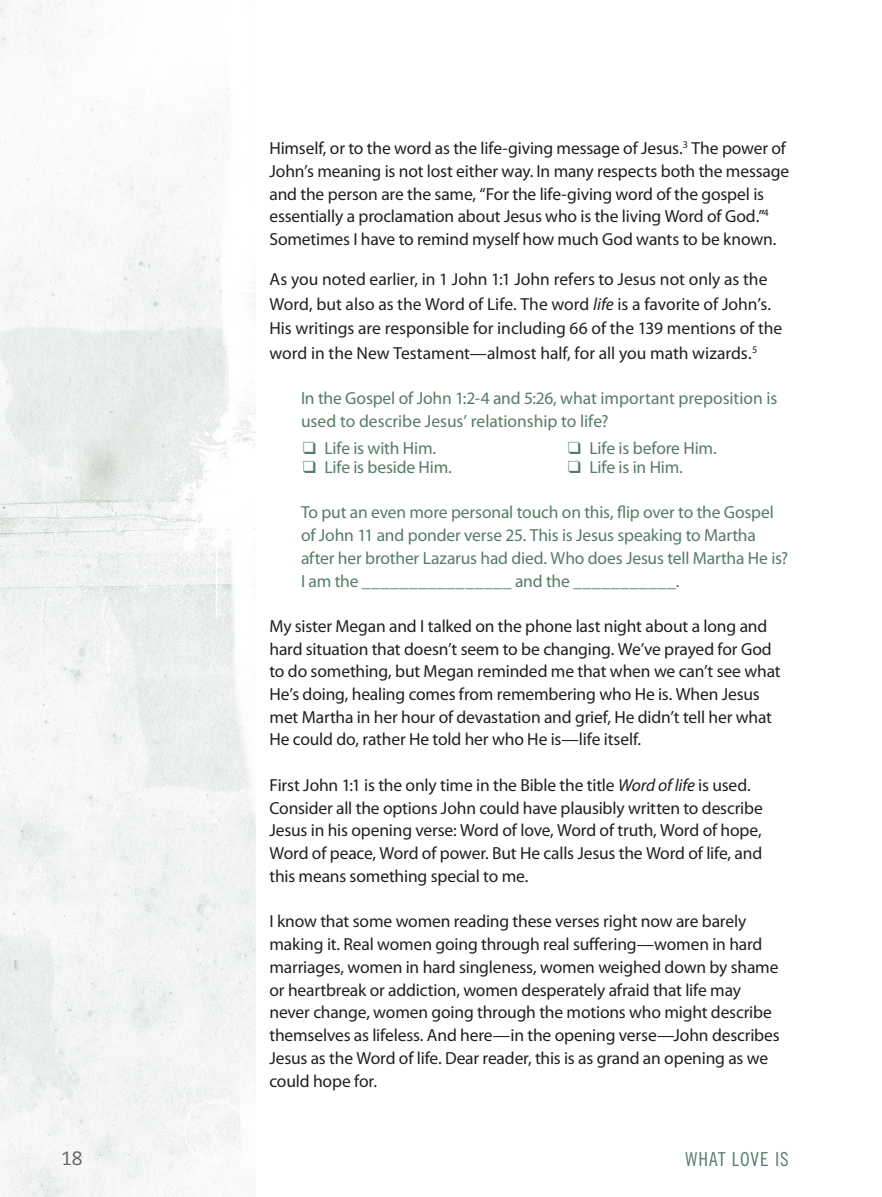
<style>
.page{position:relative;width:882px;height:1197px;background:#fff}
.page>*{position:absolute;margin:0;border:0;box-sizing:border-box;transform-origin:0 0}
.t1{font:19.25px "Trade Gothic LT Std Cn 18";letter-spacing:.045em;color:#567c68}
.t2{font:19.25px "Caecilia LT Std";color:#636366}
.t3{font:17.5px/22.8px "Myriad Pro";letter-spacing:-.01em;color:#231f20}
.t4{font:17.5px/23.1px "Myriad Pro";letter-spacing:-.01em;color:#567c68}
.s1{font-style:italic}
</style>
<div class="page">
<img style="left:0;top:0;width:256px;height:1197px">
<p class="t3" style="left:269px;top:137px;width:521px">Himself, or to the word as the life-giving message of Jesus.<sup>3</sup> The power of John’s meaning is not lost either way. In many respects both the message and the person are the same, “For the life-giving word of the gospel is essentially a proclamation about Jesus who is the living Word of God.”<sup>4<br></sup>Sometimes I have to remind myself how much God wants to be known.</p>
<p class="t3" style="left:269px;top:267px;width:514px;line-height:24.5px">As you noted earlier, in 1 John 1:1 John refers to Jesus not only as the Word, but also as the Word of Life. The word <span class="s1">life</span> is a favorite of John’s.<br>His writings are responsible for including 66 of the 139 mentions of the word in the New Testament—almost half, for all you math wizards.<sup>5</sup></p>
<p class="t4" style="left:301px;top:387px;width:478px">In the Gospel of John 1:2-4 and 5:26, what important preposition is used to describe Jesus’ relationship to life?</p>
<p class="t4" style="left:303px;top:437px;width:135px">❑ Life is with Him.</p>
<p class="t4" style="left:303px;top:456px;width:151px">❑ Life is beside Him.</p>
<p class="t4" style="left:568px;top:437px;width:150px">❑ Life is before Him.</p>
<p class="t4" style="left:568px;top:456px;width:117px">❑ Life is in Him.</p>
<p class="t4" style="left:301px;top:501px;width:489px">To put an even more personal touch on this, flip over to the Gospel of John 11 and ponder verse 25. This is Jesus speaking to Martha after her brother Lazarus had died. Who does Jesus tell Martha He is?<br>I am the ________________ and the ___________.</p>
<p class="t3" style="left:270px;top:615px;width:513px">My sister Megan and I talked on the phone last night about a long and hard situation that doesn’t seem to be changing. We’ve prayed for God to do something, but Megan reminded me that when we can’t see what He’s doing, healing comes from remembering who He is. When Jesus met Martha in her hour of devastation and grief, He didn’t tell her what He could do, rather He told her who He is—life itself.</p>
<p class="t3" style="left:270px;top:774px;width:495px">First John 1:1 is the only time in the Bible the title <span class="s1">Word of life</span> is used.<br>Consider all the options John could have plausibly written to describe Jesus in his opening verse: Word of love, Word of truth, Word of hope, Word of peace, Word of power. But He calls Jesus the Word of life, and this means something special to me.</p>
<p class="t3" style="left:270px;top:911px;width:512px">I know that some women reading these verses right now are barely making it. Real women going through real suffering—women in hard marriages, women in hard singleness, women weighed down by shame or heartbreak or addiction, women desperately afraid that life may never change, women going through the motions who might describe themselves as lifeless. And here—in the opening verse—John describes Jesus as the Word of life. Dear reader, this is as grand an opening as we could hope for.</p>
<p class="t2" style="left:61px;top:1147px;width:23px">18</p>
<p class="t1" style="left:685px;top:1147px;width:105px">WHAT LOVE IS</p>
</div>
